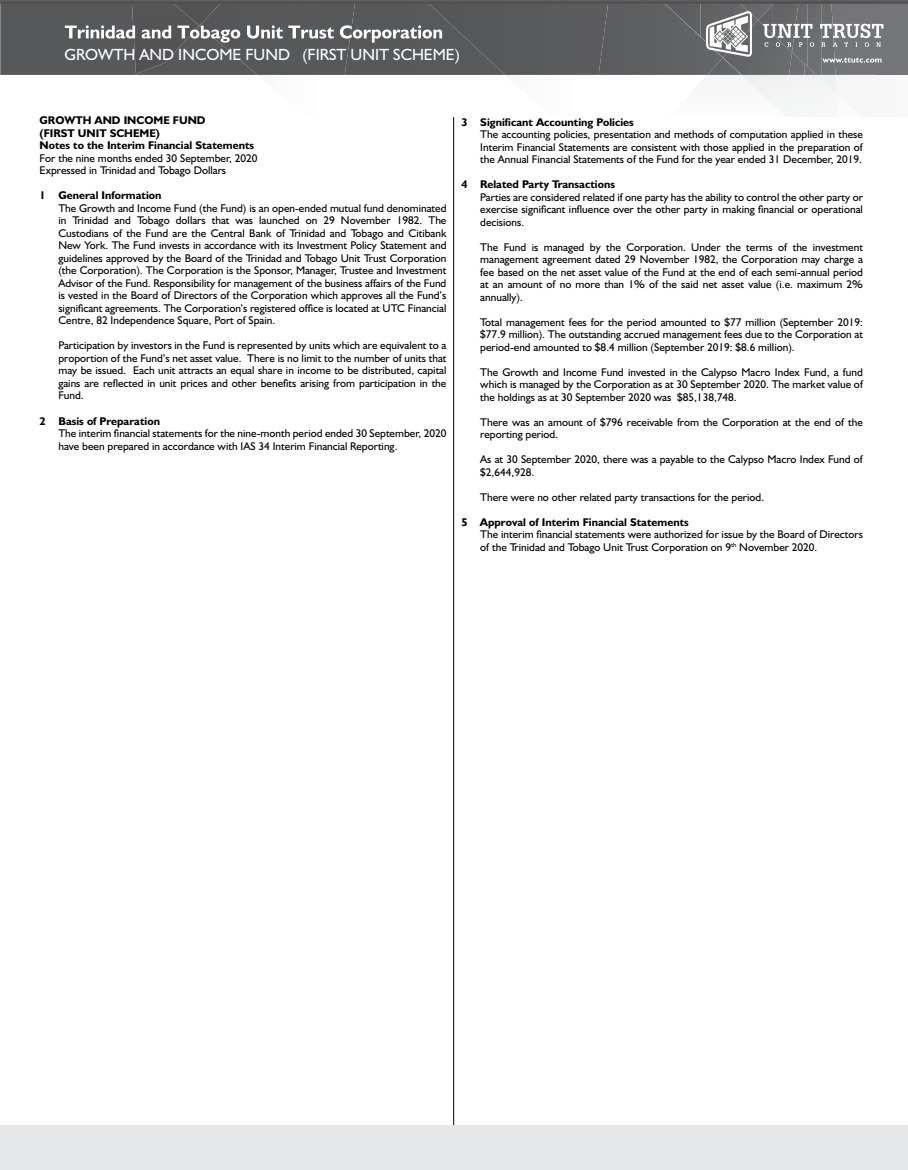
<style>
.page{position:relative;width:908px;height:1170px;background:#fff}
.page>*{position:absolute;margin:0;border:0;box-sizing:border-box;transform-origin:0 0}
.t1{font:16.25px "Humanist 521 BT";color:#fff}
.t2{font:11.25px/12.5px "Humanist 521 BT";color:#000;text-align:justify}
.t3{font:700 11.25px/12.5px "Humanist 521 BT";color:#000}
</style>
<div class="page">
<hr style="left:453px;top:117px;width:1px;height:1008px;background:#000">
<div style="left:0;top:1125px;width:907px;height:44px;background:#e6e7e8"></div>
<div style="left:0;top:5px;width:132px;height:70px;background:#57585a"></div>
<img style="left:815px;top:5px;width:21px;height:89px">
<div style="left:355px;top:5px;width:73px;height:70px;background:#57585a"></div>
<div style="left:132px;top:5px;width:223px;height:70px;background:#57585a"></div>
<img style="left:173px;top:5px;width:47px;height:21px">
<div style="left:428px;top:5px;width:170px;height:70px;background:#58595b"></div>
<div style="left:598px;top:5px;width:108px;height:70px;background:#5e5f61"></div>
<img style="left:665px;top:36px;width:35px;height:1px">
<img style="left:700px;top:5px;width:39px;height:53px">
<img style="left:665px;top:5px;width:35px;height:31px">
<img style="left:739px;top:5px;width:18px;height:15px">
<img style="left:805px;top:5px;width:15px;height:70px">
<img style="left:791px;top:5px;width:16px;height:62px">
<img style="left:706px;top:58px;width:16px;height:17px">
<img style="left:769px;top:47px;width:22px;height:28px">
<img style="left:722px;top:20px;width:47px;height:55px">
<img style="left:772px;top:5px;width:26px;height:47px">
<img style="left:757px;top:5px;width:15px;height:29px">
<svg style="left:0;top:0;width:907px;height:5px;background:#575758"></svg>
<svg style="left:65px;top:25px;width:70px;height:14px"></svg>
<svg style="left:142px;top:26px;width:29px;height:13px"></svg>
<svg style="left:177px;top:26px;width:63px;height:17px"></svg>
<svg style="left:247px;top:25px;width:35px;height:14px"></svg>
<svg style="left:288px;top:26px;width:45px;height:13px"></svg>
<svg style="left:340px;top:25px;width:102px;height:18px"></svg>
<svg style="left:762px;top:24px;width:51px;height:23px"></svg>
<svg style="left:819px;top:24px;width:64px;height:23px"></svg>
<svg style="left:705px;top:11px;width:46px;height:46px"></svg>
<svg style="left:822px;top:57px;width:59px;height:6px"></svg>
<h1 class="t1" style="left:64px;top:45px;width:397px">GROWTH AND INCOME FUND (FIRST UNIT SCHEME)</h1>
<p class="t3" style="left:40px;top:114px;width:216px">GROWTH AND INCOME FUND<br>(FIRST UNIT SCHEME)<br>Notes to the Interim Financial Statements</p>
<p class="t2" style="left:40px;top:151px;width:219px">For the nine months ended 30 September, 2020<br>Expressed in Trinidad and Tobago Dollars</p>
<p class="t3" style="left:40px;top:189px;width:123px">1 General Information</p>
<p class="t2" style="left:58px;top:201px;width:389px">The Growth and Income Fund (the Fund) is an open-ended mutual fund denominated in Trinidad and Tobago dollars that was launched on 29 November 1982. The Custodians of the Fund are the Central Bank of Trinidad and Tobago and Citibank New York. The Fund invests in accordance with its Investment Policy Statement and guidelines approved by the Board of the Trinidad and Tobago Unit Trust Corporation (the Corporation). The Corporation is the Sponsor, Manager, Trustee and Investment Advisor of the Fund. Responsibility for management of the business affairs of the Fund is vested in the Board of Directors of the Corporation which approves all the Fund’s significant agreements. The Corporation’s registered office is located at UTC Financial Centre, 82 Independence Square, Port of Spain.</p>
<p class="t2" style="left:58px;top:339px;width:389px">Participation by investors in the Fund is represented by units which are equivalent to a proportion of the Fund’s net asset value. There is no limit to the number of units that may be issued. Each unit attracts an equal share in income to be distributed, capital gains are reflected in unit prices and other benefits arising from participation in the Fund.</p>
<p class="t3" style="left:40px;top:414px;width:122px">2 Basis of Preparation</p>
<p class="t2" style="left:58px;top:426px;width:389px">The interim financial statements for the nine-month period ended 30 September, 2020 have been prepared in accordance with IAS 34 Interim Financial Reporting.</p>
<p class="t3" style="left:461px;top:115px;width:174px">3 Significant Accounting Policies</p>
<p class="t2" style="left:480px;top:128px;width:384px">The accounting policies, presentation and methods of computation applied in these Interim Financial Statements are consistent with those applied in the preparation of the Annual Financial Statements of the Fund for the year ended 31 December, 2019.</p>
<p class="t3" style="left:461px;top:178px;width:155px">4 Related Party Transactions</p>
<p class="t2" style="left:480px;top:190px;width:384px">Parties are considered related if one party has the ability to control the other party or exercise significant influence over the other party in making financial or operational decisions.</p>
<p class="t2" style="left:480px;top:240px;width:384px">The Fund is managed by the Corporation. Under the terms of the investment management agreement dated 29 November 1982, the Corporation may charge a fee based on the net asset value of the Fund at the end of each semi-annual period at an amount of no more than 1% of the said net asset value (i.e. maximum 2% annually).</p>
<p class="t2" style="left:480px;top:315px;width:384px">Total management fees for the period amounted to $77 million (September 2019: $77.9 million). The outstanding accrued management fees due to the Corporation at period-end amounted to $8.4 million (September 2019: $8.6 million).</p>
<p class="t2" style="left:480px;top:365px;width:384px">The Growth and Income Fund invested in the Calypso Macro Index Fund, a fund which is managed by the Corporation as at 30 September 2020. The market value of the holdings as at 30 September 2020 was $85,138,748.</p>
<p class="t2" style="left:480px;top:415px;width:384px">There was an amount of $796 receivable from the Corporation at the end of the reporting period.</p>
<p class="t2" style="left:480px;top:453px;width:384px">As at 30 September 2020, there was a payable to the Calypso Macro Index Fund of $2,644,928.</p>
<p class="t2" style="left:480px;top:490px;width:285px">There were no other related party transactions for the period.</p>
<p class="t3" style="left:461px;top:515px;width:229px">5 Approval of Interim Financial Statements</p>
<p class="t2" style="left:480px;top:528px;width:384px">The interim financial statements were authorized for issue by the Board of Directors of the Trinidad and Tobago Unit Trust Corporation on 9<sup>th</sup> November 2020.</p>
</div>
